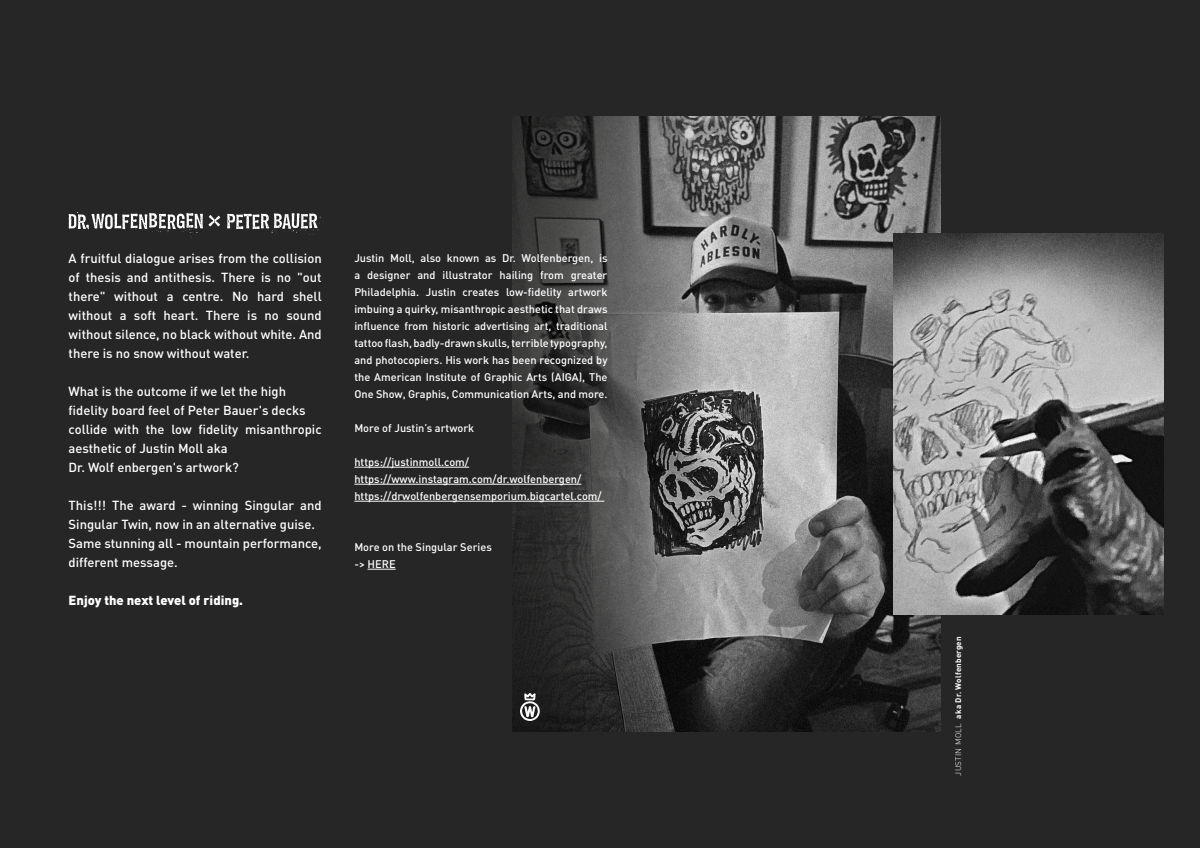
<style>
.page{position:relative;width:1200px;height:848px;background:#262626}
.page>*{position:absolute;margin:0;border:0;box-sizing:border-box;transform-origin:0 0}
.t1{font:500 13px/19px "DIN Pro";color:#fff}
.t2{font:900 13px "DIN Pro";color:#fff}
.t3{font:500 11px/17px "DIN Pro";color:#fff}
.t4{font:700 8px "DIN Pro";letter-spacing:.025em;color:#fff}
.s1{font-weight:300}
</style>
<div class="page">
<img style="left:703px;top:116px;width:238px;height:616px">
<img style="left:893px;top:233px;width:271px;height:382px">
<svg style="left:512px;top:116px;width:191px;height:616px"></svg>
<hr style="left:354px;top:467px;width:115px;height:1px;background:#fff">
<hr style="left:354px;top:484px;width:227px;height:1px;background:#fff">
<hr style="left:354px;top:501px;width:250px;height:1px;background:#fff">
<svg style="left:368px;top:569px;width:28px;height:1px"></svg>
<svg style="left:520px;top:693px;width:20px;height:28px"></svg>
<svg style="left:209px;top:215px;width:11px;height:11px"></svg>
<svg style="left:69px;top:212px;width:134px;height:26px"></svg>
<svg style="left:227px;top:213px;width:94px;height:22px"></svg>
<p class="t1" style="left:69px;top:249px;width:255px;text-align:justify">A fruitful dialogue arises from the collision of thesis and antithesis. There is no "out there" without a centre. No hard shell without a soft heart. There is no sound without silence, no black without white. And there is no snow without water.</p>
<p class="t1" style="left:69px;top:382px;width:255px">What is the outcome if we let the high fidelity board feel of Peter Bauer's decks collide with the low fidelity misanthropic aesthetic of Justin Moll aka<br>Dr. Wolf enbergen's artwork?</p>
<p class="t1" style="left:69px;top:496px;width:255px">This!!! The award - winning Singular and Singular Twin, now in an alternative guise.<br>Same stunning all - mountain performance, different message.</p>
<p class="t2" style="left:69px;top:592px;width:176px">Enjoy the next level of riding.</p>
<p class="t3" style="left:354px;top:249px;width:255px;text-align:justify">Justin Moll, also known as Dr. Wolfenbergen, is a designer and illustrator hailing from greater Philadelphia. Justin creates low-fidelity artwork imbuing a quirky, misanthropic aesthetic that draws influence from historic advertising art, traditional tattoo flash, badly-drawn skulls, terrible typography, and photocopiers. His work has been recognized by the American Institute of Graphic Arts (AIGA), The One Show, Graphis, Communication Arts, and more.</p>
<p class="t3" style="left:354px;top:419px;width:121px">More of Justin’s artwork</p>
<p class="t3" style="left:354px;top:453px;width:249px">https://justinmoll.com/ https://www.instagram.com/dr.wolfenbergen/ https://drwolfenbergensemporium.bigcartel.com/</p>
<p class="t3" style="left:354px;top:538px;width:139px">More on the Singular Series -&gt; HERE</p>
<p class="t4" style="left:953px;top:776px;width:141px;rotate:-90deg"><span class="s1">JUSTIN MOLL</span> aka Dr. Wolfenbergen</p>
</div>
